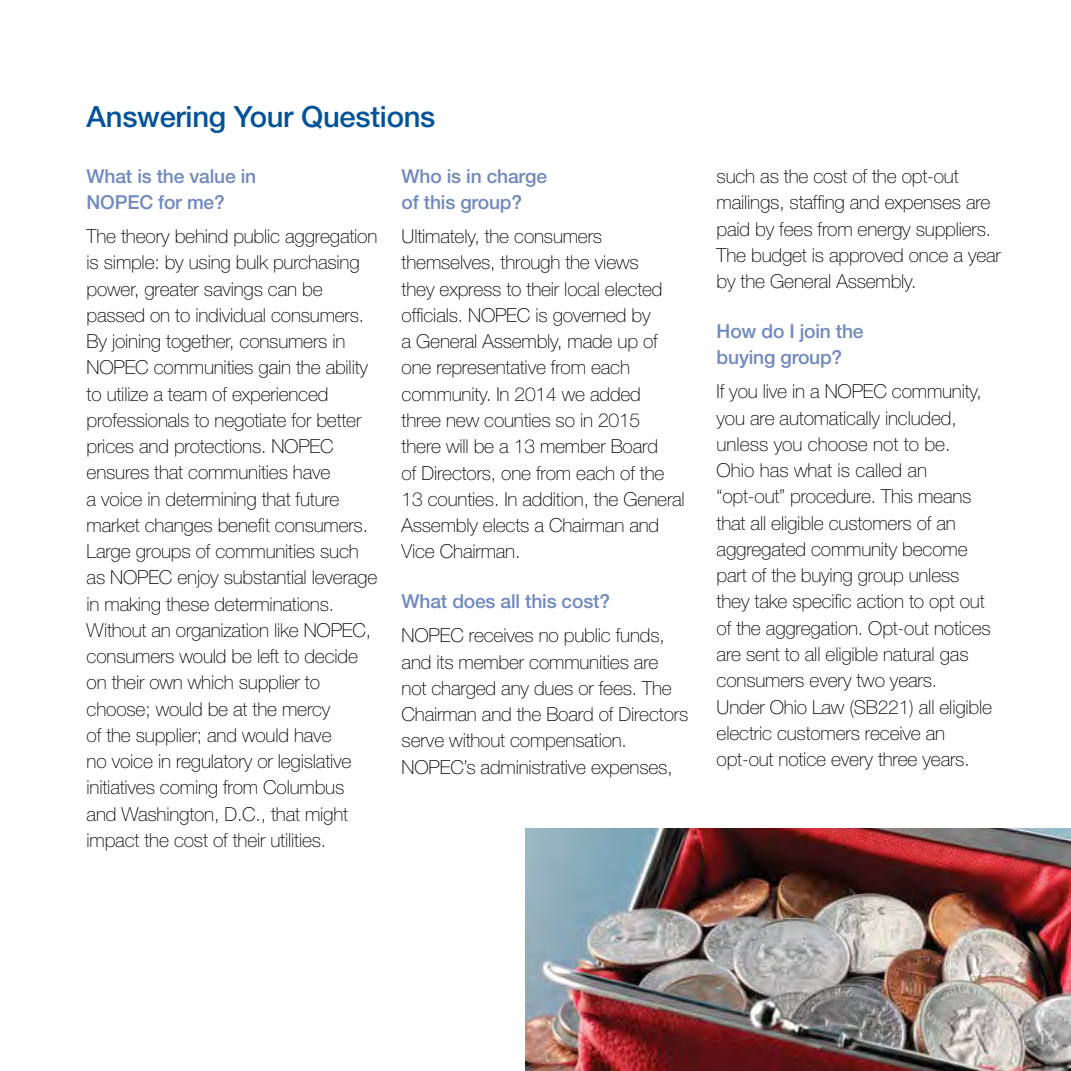
<style>
.page{position:relative;width:1071px;height:1071px;background:#fff}
.page>*{position:absolute;margin:0;border:0;box-sizing:border-box;transform-origin:0 0}
.t1{font:500 29.22px "Helvetica Neue";letter-spacing:-.01em;color:#00539b}
.t2{font:100 19.25px/26.2px "Helvetica Neue";letter-spacing:-.01em;color:#000}
.t3{font:500 19.25px/26.2px "Helvetica Neue";letter-spacing:-.01em;color:#7089be}
</style>
<div class="page">
<img style="left:525px;top:829px;width:546px;height:242px">
<h1 class="t1" style="left:87px;top:99px;width:350px">Answering Your Questions</h1>
<p class="t3" style="left:87px;top:162px;width:171px">What is the value in<br>NOPEC for me?</p>
<p class="t2" style="left:87px;top:223px;width:292px">The theory behind public aggregation is simple: by using bulk purchasing power, greater savings can be passed on to individual consumers.<br>By joining together, consumers in NOPEC communities gain the ability to utilize a team of experienced professionals to negotiate for better prices and protections. NOPEC ensures that communities have<br>a voice in determining that future market changes benefit consumers.<br>Large groups of communities such as NOPEC enjoy substantial leverage in making these determinations.<br>Without an organization like NOPEC, consumers would be left to decide on their own which supplier to choose; would be at the mercy<br>of the supplier; and would have<br>no voice in regulatory or legislative initiatives coming from Columbus and Washington, D.C., that might impact the cost of their utilities.</p>
<p class="t3" style="left:402px;top:163px;width:147px">Who is in charge of this group?</p>
<p class="t2" style="left:402px;top:223px;width:285px">Ultimately, the consumers themselves, through the views<br>they express to their local elected officials. NOPEC is governed by<br>a General Assembly, made up of one representative from each community. In 2014 we added three new counties so in 2015<br>there will be a 13 member Board<br>of Directors, one from each of the<br>13 counties. In addition, the General<br>Assembly elects a Chairman and<br>Vice Chairman.</p>
<p class="t3" style="left:402px;top:588px;width:210px">What does all this cost?</p>
<p class="t2" style="left:402px;top:622px;width:288px">NOPEC receives no public funds, and its member communities are not charged any dues or fees. The<br>Chairman and the Board of Directors serve without compensation.<br>NOPEC’s administrative expenses,</p>
<p class="t2" style="left:717px;top:163px;width:286px">such as the cost of the opt-out mailings, staffing and expenses are paid by fees from energy suppliers.<br>The budget is approved once a year by the General Assembly.</p>
<p class="t3" style="left:717px;top:318px;width:149px">How do I join the buying group?</p>
<p class="t2" style="left:717px;top:379px;width:277px">If you live in a NOPEC community, you are automatically included, unless you choose not to be.<br>Ohio has what is called an “opt-out” procedure. This means that all eligible customers of an aggregated community become part of the buying group unless they take specific action to opt out of the aggregation. Opt-out notices are sent to all eligible natural gas consumers every two years.<br>Under Ohio Law (SB221) all eligible electric customers receive an opt-out notice every three years.</p>
</div>
